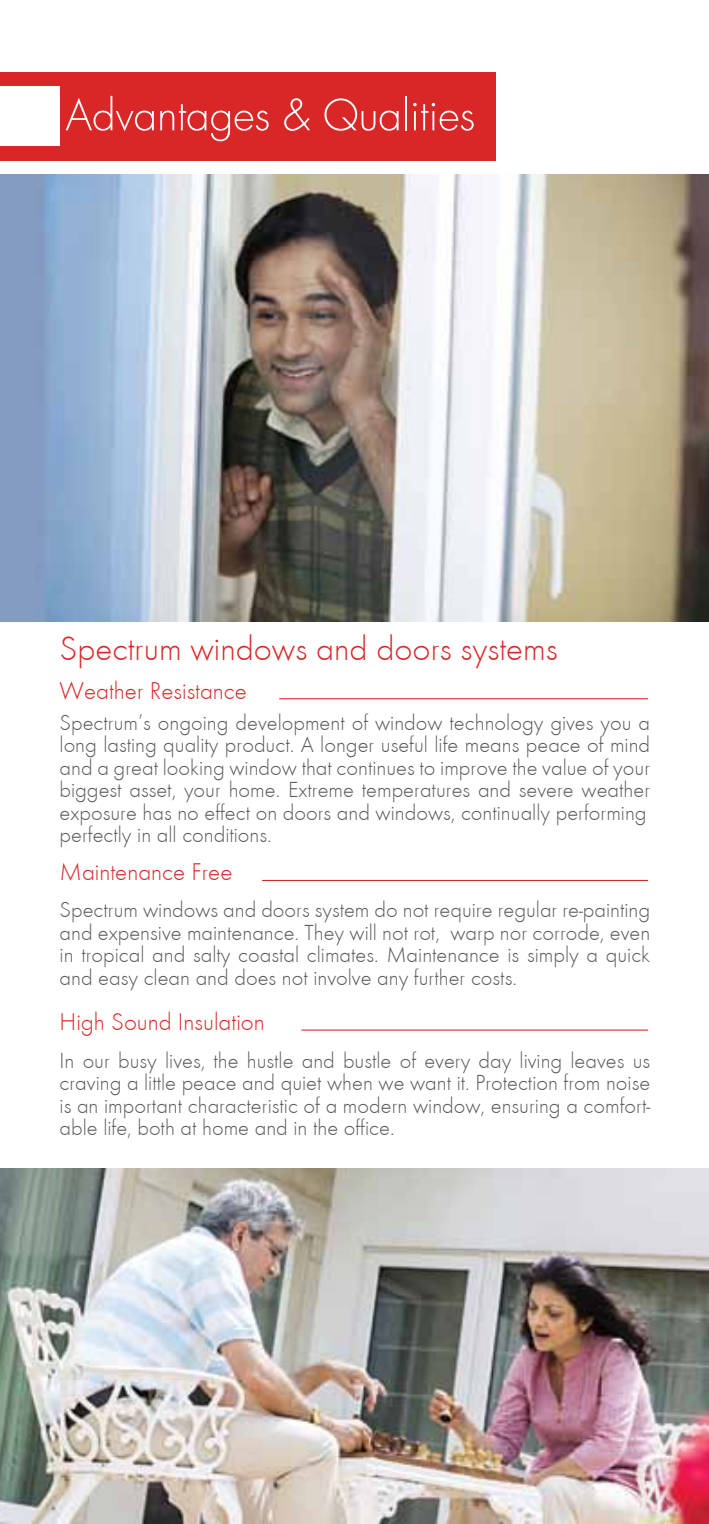
<style>
.page{position:relative;width:709px;height:1524px;background:#fff}
.page>*{position:absolute;margin:0;border:0;box-sizing:border-box;transform-origin:0 0}
.t1{font:35px "Futura T Light";color:#d92727}
.t2{font:25px "Futura T Light";color:#d92727}
.t3{font:22.5px/22.5px "Futura T Light";color:#58595b;text-align:justify}
</style>
<div class="page">
<img style="left:0;top:175px;width:709px;height:446px">
<img style="left:0;top:1168px;width:709px;height:356px">
<div style="left:0;top:72px;width:495px;height:89px;background:#d92727"></div>
<div style="left:0;top:87px;width:59px;height:59px;background:#fff"></div>
<svg style="left:66px;top:96px;width:88px;height:35px"></svg>
<svg style="left:160px;top:104px;width:108px;height:37px"></svg>
<svg style="left:284px;top:98px;width:26px;height:33px"></svg>
<svg style="left:324px;top:98px;width:74px;height:33px"></svg>
<hr style="left:405px;top:96px;width:2px;height:34px;background:#fff">
<svg style="left:413px;top:103px;width:60px;height:28px"></svg>
<hr style="left:279px;top:698px;width:369px;height:1px;background:#d92727">
<hr style="left:301px;top:1029px;width:347px;height:1px;background:#d92727">
<hr style="left:262px;top:880px;width:386px;height:1px;background:#d92727">
<h1 class="t1" style="left:60px;top:628px;width:500px">Spectrum windows and doors systems</h1>
<p class="t2" style="left:60px;top:676px;width:189px">Weather Resistance</p>
<p class="t3" style="left:60px;top:711px;width:592px;text-align:left">Spectrum’s ongoing development of window technology gives you a long lasting quality product. A longer useful life means peace of mind and a great looking window that continues to improve the value of your biggest asset, your home. Extreme temperatures and severe weather exposure has no effect on doors and windows, continually performing perfectly in all conditions.</p>
<p class="t2" style="left:60px;top:858px;width:174px">Maintenance Free</p>
<p class="t3" style="left:60px;top:899px;width:592px">Spectrum windows and doors system do not require regular re-painting and expensive maintenance. They will not rot, warp nor corrode, even in tropical and salty coastal climates. Maintenance is simply a quick and easy clean and does not involve any further costs.</p>
<p class="t2" style="left:60px;top:1007px;width:207px">High Sound Insulation</p>
<p class="t3" style="left:60px;top:1049px;width:592px">In our busy lives, the hustle and bustle of every day living leaves us craving a little peace and quiet when we want it. Protection from noise is an important characteristic of a modern window, ensuring a comfort&shy;able life, both at home and in the office.</p>
</div>
